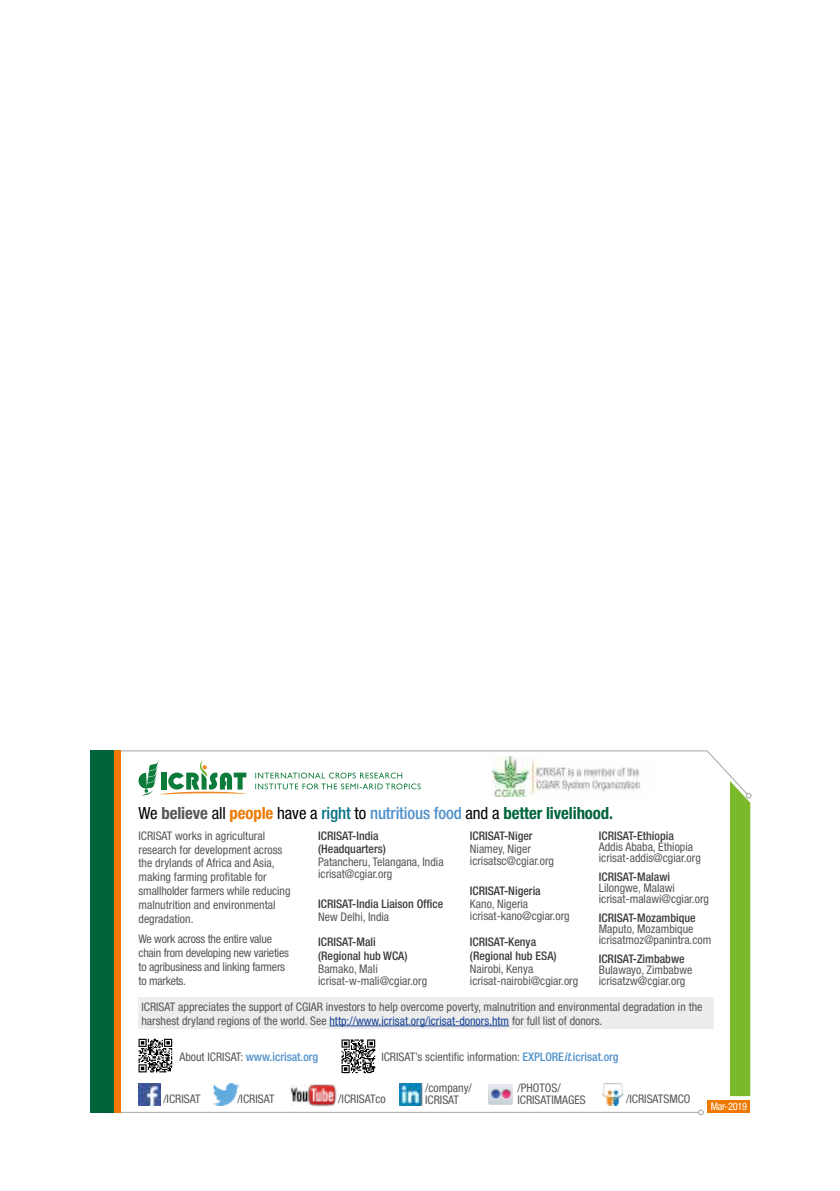
<style>
.page{position:relative;width:840px;height:1191px;background:#fff}
.page>*{position:absolute;margin:0;border:0;box-sizing:border-box;transform-origin:0 0}
.t1{font:700 condensed 16.8px "Helvetica Neue LT Std";letter-spacing:-.01em;color:#00643a}
.t2{font:condensed 11.8px/14px "Helvetica Neue LT Std";color:#575756}
.t3{font:500 condensed 11.8px/13.4px "Helvetica Neue LT Std";color:#3c3c3b}
.t4{font:condensed 11.8px/14px "Helvetica Neue LT Std";letter-spacing:-.02em;color:#575756}
.t5{font:500 condensed 11.8px "Helvetica Neue LT Std";color:#5191ca}
.t6{font:condensed 10.4px "Helvetica Neue LT Std";letter-spacing:-.025em;color:#fff}
.s1{font-weight:400;color:#000}
.s2{color:#575756}
.s3{color:#ef7900}
.s4{font-weight:500;color:#077287}
.s5{font-weight:500;color:#5191ca}
.s6{color:#164194}
.s7{font-weight:400;color:#575756}
.s8{font-weight:500;font-style:italic;color:#5191ca}
</style>
<div class="page">
<svg style="left:120px;top:750px;width:628px;height:363px"></svg>
<svg style="left:729px;top:781px;width:22px;height:315px;background:#88c03f"></svg>
<svg style="left:697px;top:1109px;width:6px;height:6px"></svg>
<div style="left:707px;top:1100px;width:42px;height:12px;background:#ef7900"></div>
<div style="left:90px;top:750px;width:24px;height:363px;background:#00643a"></div>
<div style="left:138px;top:997px;width:575px;height:32px;background:#ededed"></div>
<svg style="left:138px;top:760px;width:110px;height:36px"></svg>
<div style="left:161px;top:772px;width:5px;height:17px;background:#0d7b39"></div>
<svg style="left:301px;top:772px;width:94px;height:6px"></svg>
<div style="left:114px;top:750px;width:6px;height:363px;background:#ef7900"></div>
<hr style="left:329px;top:1025px;width:180px;height:1px;background:#164194">
<svg style="left:138px;top:1038px;width:34px;height:34px"></svg>
<svg style="left:341px;top:1039px;width:34px;height:34px"></svg>
<img style="left:138px;top:1083px;width:22px;height:22px">
<img style="left:212px;top:1083px;width:27px;height:22px">
<img style="left:289px;top:1084px;width:47px;height:22px">
<img style="left:399px;top:1083px;width:23px;height:22px">
<img style="left:488px;top:1083px;width:24px;height:21px">
<img style="left:602px;top:1083px;width:21px;height:22px">
<img style="left:492px;top:757px;width:160px;height:39px">
<h1 class="t1" style="left:138px;top:803px;width:476px"><span class="s1">We</span> <span class="s2">believe</span> <span class="s1">all</span> <span class="s3">people</span> <span class="s1">have a</span> <span class="s4">right</span> <span class="s1">to</span> <span class="s5">nutritious food</span> <span class="s1">and a</span> better livelihood.</h1>
<p class="t3" style="left:469px;top:828px;width:64px">ICRISAT-Niger</p>
<p class="t2" style="left:469px;top:843px;width:86px;line-height:11.8px">Niamey, Niger icrisatsc@cgiar.org</p>
<p class="t3" style="left:598px;top:828px;width:76px">ICRISAT-Ethiopia</p>
<p class="t2" style="left:598px;top:841px;width:103px;line-height:11.2px">Addis Ababa, Ethiopia icrisat-addis@cgiar.org</p>
<p class="t3" style="left:318px;top:828px;width:69px">ICRISAT-India (Headquarters)</p>
<p class="t2" style="left:318px;top:856px;width:127px;line-height:11.8px">Patancheru, Telangana, India icrisat@cgiar.org</p>
<p class="t3" style="left:318px;top:896px;width:126px">ICRISAT-India Liaison Office</p>
<p class="t2" style="left:318px;top:910px;width:72px">New Delhi, India</p>
<p class="t2" style="left:138px;top:828px;width:153px">ICRISAT works in agricultural research for development across the drylands of Africa and Asia, making farming profitable for smallholder farmers while reducing malnutrition and environmental degradation.</p>
<p class="t4" style="left:138px;top:931px;width:152px">We work across the entire value chain from developing new varieties to agribusiness and linking farmers to markets.</p>
<p class="t2" style="left:141px;top:1000px;width:562px;line-height:13.4px">ICRISAT appreciates the support of CGIAR investors to help overcome poverty, malnutrition and environmental degradation in the harshest dryland regions of the world. See <span class="s6">http://www.icrisat.org/icrisat-donors.htm</span> for full list of donors.</p>
<p class="t5" style="left:179px;top:1049px;width:140px"><span class="s7">About ICRISAT:</span> www.icrisat.org</p>
<p class="t2" style="left:381px;top:1049px;width:239px">ICRISAT’s scientific information: <span class="s5">EXPLORE</span><span class="s8">it</span><span class="s5">.icrisat.org</span></p>
<p class="t3" style="left:598px;top:869px;width:73px">ICRISAT-Malawi</p>
<p class="t2" style="left:598px;top:882px;width:112px;line-height:11.2px">Lilongwe, Malawi icrisat-malawi@cgiar.org</p>
<p class="t3" style="left:598px;top:911px;width:98px">ICRISAT-Mozambique</p>
<p class="t2" style="left:598px;top:923px;width:114px;line-height:11.2px">Maputo, Mozambique icrisatmoz@panintra.com</p>
<p class="t3" style="left:469px;top:884px;width:72px">ICRISAT-Nigeria</p>
<p class="t2" style="left:469px;top:898px;width:101px;line-height:12px">Kano, Nigeria icrisat-kano@cgiar.org</p>
<p class="t3" style="left:469px;top:935px;width:88px">ICRISAT-Kenya (Regional hub ESA)</p>
<p class="t2" style="left:469px;top:962px;width:110px;line-height:12px">Nairobi, Kenya icrisat-nairobi@cgiar.org</p>
<p class="t3" style="left:318px;top:935px;width:91px">ICRISAT-Mali (Regional hub WCA)</p>
<p class="t2" style="left:318px;top:962px;width:110px;line-height:12px">Bamako, Mali icrisat-w-mali@cgiar.org</p>
<p class="t3" style="left:598px;top:951px;width:87px">ICRISAT-Zimbabwe</p>
<p class="t2" style="left:598px;top:964px;width:95px;line-height:11.2px">Bulawayo, Zimbabwe icrisatzw@cgiar.org</p>
<p class="t2" style="left:163px;top:1091px;width:39px">/ICRISAT</p>
<p class="t2" style="left:237px;top:1091px;width:39px">/ICRISAT</p>
<p class="t2" style="left:338px;top:1091px;width:49px">/ICRISATco</p>
<p class="t2" style="left:425px;top:1081px;width:48px;line-height:12px">/company/<br>ICRISAT</p>
<p class="t2" style="left:517px;top:1081px;width:70px;line-height:12px">/PHOTOS/<br>ICRISATIMAGES</p>
<p class="t2" style="left:626px;top:1091px;width:66px">/ICRISATSMCO</p>
<p class="t6" style="left:710px;top:1100px;width:38px">Mar-2019</p>
</div>
